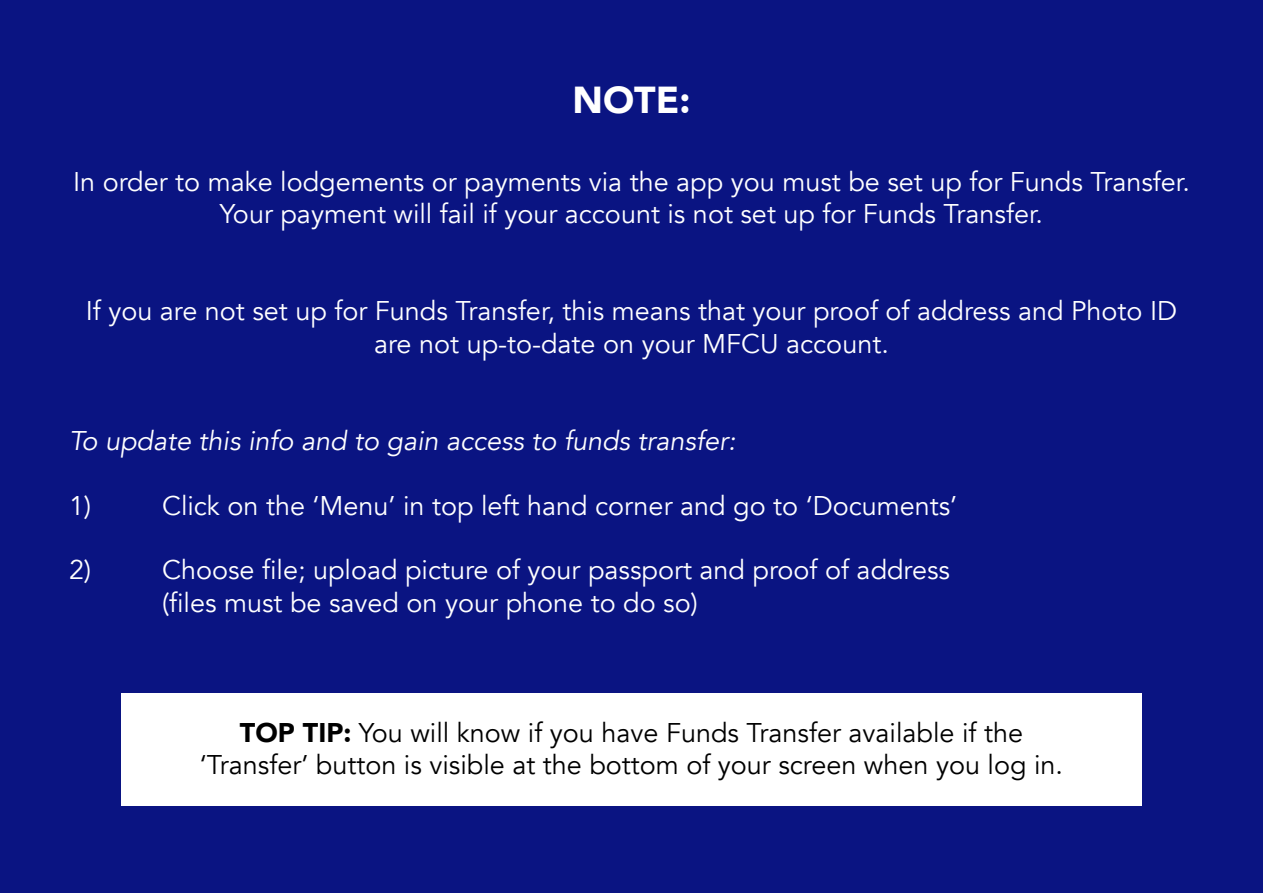
<style>
.page{position:relative;width:1263px;height:893px;background:#0a1482}
.page>*{position:absolute;margin:0;border:0;box-sizing:border-box;transform-origin:0 0}
.t1{font:900 37.5px "Avenir";color:#fff}
.t2{font:27px/32.4px "Avenir";color:#fff;text-align:center}
.t3{font:27px "Avenir";color:#000}
.t4{font:italic 27px "Avenir";color:#fff}
.s1{font-weight:900}
</style>
<div class="page">
<div style="left:121px;top:694px;width:1020px;height:112px;background:#fff"></div>
<p class="t1" style="left:572px;top:68px;width:120px">NOTE:</p>
<p class="t2" style="left:73px;top:166px;width:1118px">In order to make lodgements or payments via the app you must be set up for Funds Transfer.</p>
<p class="t2" style="left:220px;top:198px;width:824px">Your payment will fail if your account is not set up for Funds Transfer.</p>
<p class="t2" style="left:86px;top:295px;width:1093px">If you are not set up for Funds Transfer, this means that your proof of address and Photo ID are not up-to-date on your MFCU account.</p>
<p class="t4" style="left:69px;top:424px;width:668px">To update this info and to gain access to funds transfer:</p>
<p class="t2" style="left:69px;top:490px;width:24px">1)</p>
<p class="t2" style="left:162px;top:490px;width:797px">Click on the ‘Menu’ in top left hand corner and go to ‘Documents’</p>
<p class="t2" style="left:69px;top:554px;width:24px">2)</p>
<p class="t2" style="left:162px;top:554px;width:790px">Choose file; upload picture of your passport and proof of address</p>
<p class="t2" style="left:162px;top:587px;width:537px">(files must be saved on your phone to do so)</p>
<p class="t3" style="left:240px;top:716px;width:785px"><span class="s1">TOP TIP:</span> You will know if you have Funds Transfer available if the</p>
<p class="t3" style="left:200px;top:748px;width:864px">‘Transfer’ button is visible at the bottom of your screen when you log in.</p>
</div>
